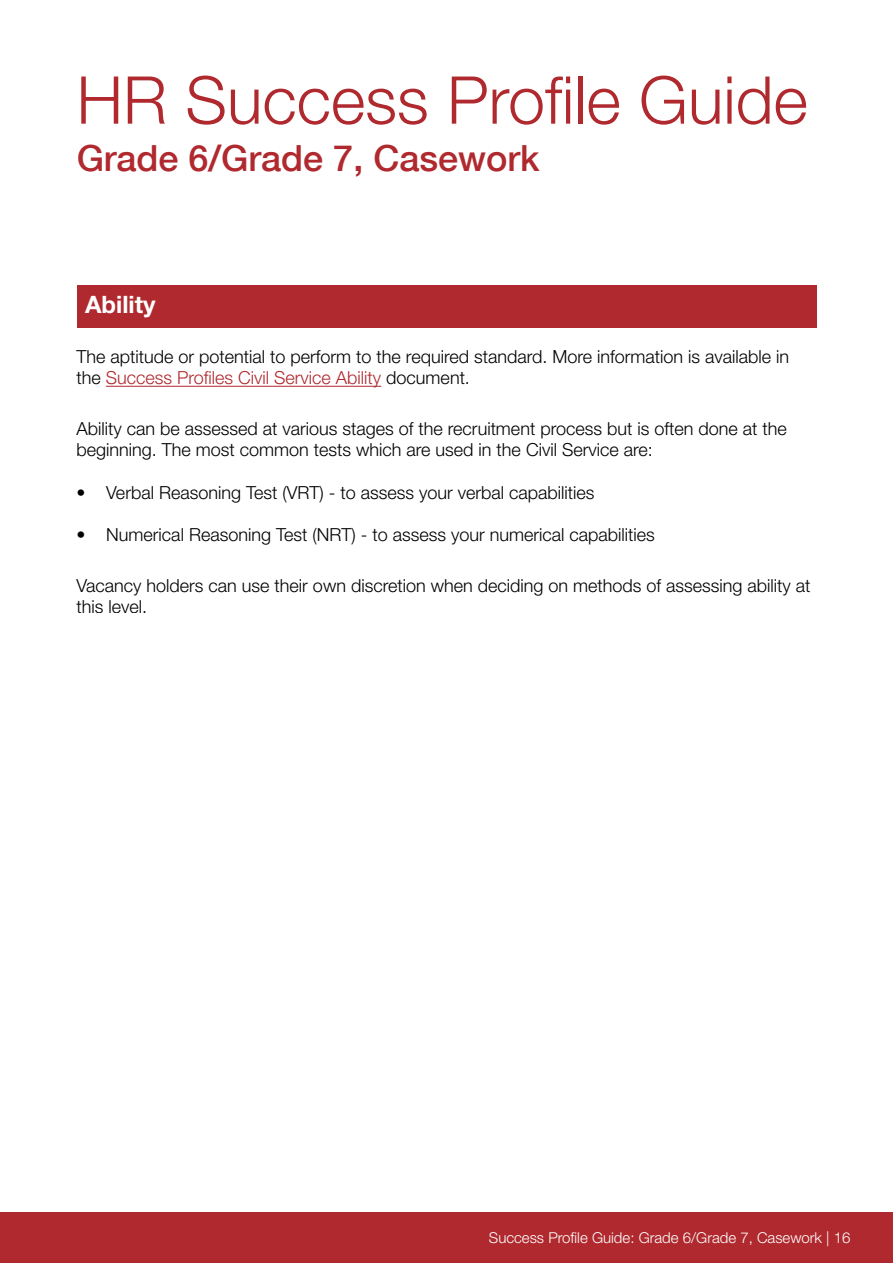
<style>
.page{position:relative;width:893px;height:1263px;background:#fff}
.page>*{position:absolute;margin:0;border:0;box-sizing:border-box;transform-origin:0 0}
.t1{font:300 66px "Helvetica Neue LT Std";color:#af292e}
.t2{font:500 36px "Helvetica Neue LT Com";color:#af292e}
.t3{font:700 24px "Helvetica Neue LT Std";color:#fff}
.t4{font:300 18px/21px "Helvetica Neue LT Std";color:#000}
.t5{font:300 15px "Helvetica Neue LT Std";color:#fff}
.s1{color:#af292e}
</style>
<div class="page">
<div style="left:0;top:1212px;width:893px;height:51px;background:#af292e"></div>
<div style="left:77px;top:285px;width:739px;height:42px;background:#af292e"></div>
<hr style="left:106px;top:386px;width:275px;height:1px;background:#af292e">
<h1 class="t1" style="left:77px;top:60px;width:733px">HR Success Profile Guide</h1>
<h2 class="t2" style="left:77px;top:137px;width:464px">Grade 6/Grade 7, Casework</h2>
<h3 class="t3" style="left:85px;top:289px;width:72px">Ability</h3>
<p class="t4" style="left:77px;top:346px;width:714px">The aptitude or potential to perform to the required standard. More information is available in the <span class="s1">Success Profiles Civil Service Ability</span> document.</p>
<p class="t4" style="left:77px;top:418px;width:712px">Ability can be assessed at various stages of the recruitment process but is often done at the beginning. The most common tests which are used in the Civil Service are:</p>
<p class="t4" style="left:77px;top:481px;width:520px">• Verbal Reasoning Test (VRT) - to assess your verbal capabilities</p>
<p class="t4" style="left:77px;top:523px;width:580px">• Numerical Reasoning Test (NRT) - to assess your numerical capabilities</p>
<p class="t4" style="left:77px;top:574px;width:735px">Vacancy holders can use their own discretion when deciding on methods of assessing ability at this level.</p>
<p class="t5" style="left:489px;top:1228px;width:363px">Success Profile Guide: Grade 6/Grade 7, Casework | 16</p>
</div>
